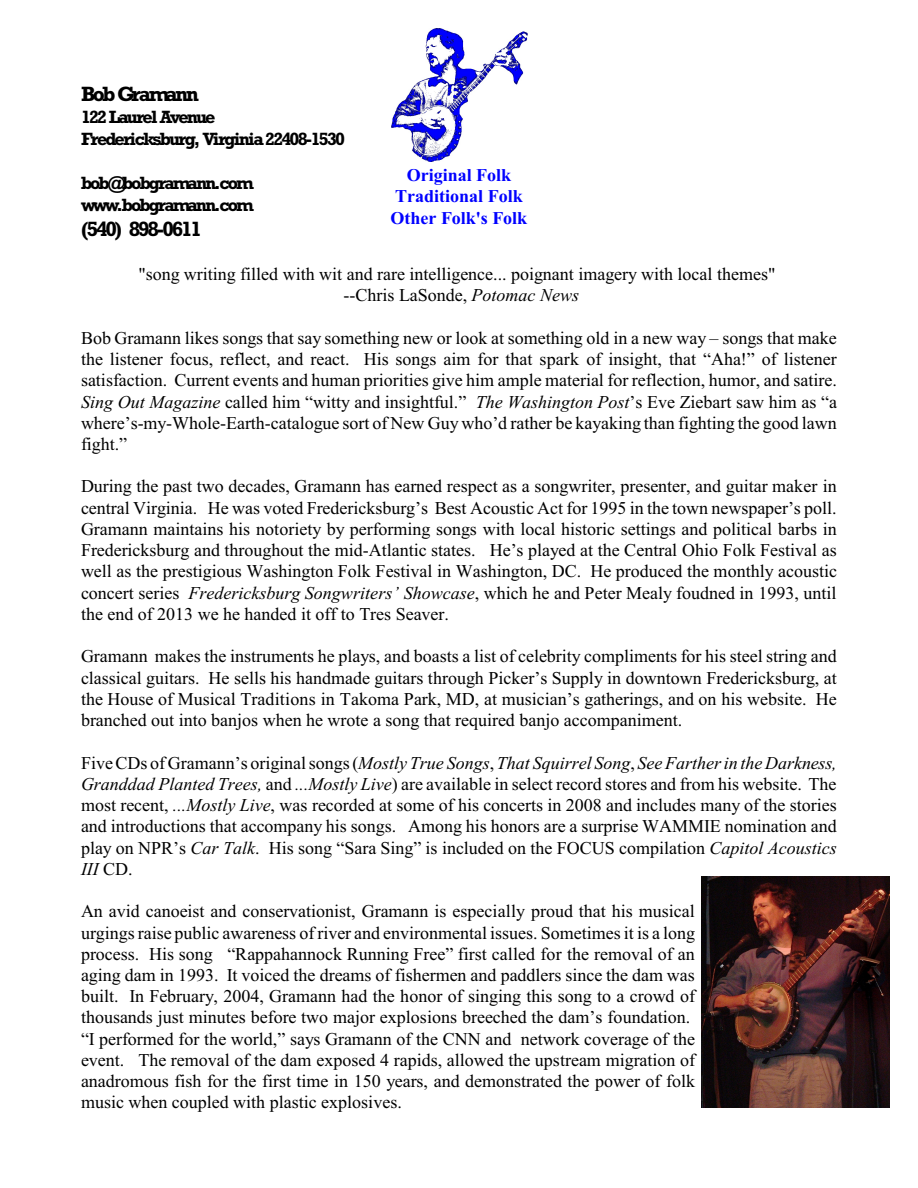
<style>
.page{position:relative;width:918px;height:1188px;background:#fff}
.page>*{position:absolute;margin:0;border:0;box-sizing:border-box;transform-origin:0 0}
.t1{font:700 21px "Rockwell";letter-spacing:-.11em;color:#000}
.t2{font:18px/21.3px "Times New Roman";color:#000;text-align:justify}
.t3{font:700 18px/21.9px "Rockwell";letter-spacing:-.105em;color:#000}
.t4{font:700 18px/21.3px "Times New Roman";color:#00f;text-align:center}
.s1{font-style:italic}
</style>
<div class="page">
<img style="left:391px;top:29px;width:136px;height:133px">
<img style="left:702px;top:877px;width:187px;height:231px">
<p class="t1" style="left:81px;top:86px;width:119px">Bob Gramann</p>
<p class="t3" style="left:81px;top:108px;width:266px">122 Laurel Avenue<br>Fredericksburg, Virginia 22408-1530</p>
<p class="t3" style="left:81px;top:174px;width:175px">bob@bobgramann.com www.bobgramann.com</p>
<p class="t1" style="left:81px;top:222px;width:123px">(540) 898-0611</p>
<p class="t2" style="left:138px;top:265px;width:638px;text-align:center">"song writing filled with wit and rare intelligence... poignant imagery with local themes" --Chris LaSonde, <span class="s1">Potomac News</span></p>
<p class="t2" style="left:81px;top:329px;width:758px">Bob Gramann likes songs that say something new or look at something old in a new way – songs that make the listener focus, reflect, and react. His songs aim for that spark of insight, that “Aha!” of listener satisfaction. Current events and human priorities give him ample material for reflection, humor, and satire.<br><span class="s1">Sing Out Magazine</span> called him “witty and insightful.” <span class="s1">The Washington Post</span>’s Eve Ziebart saw him as “a where’s-my-Whole-Earth-catalogue sort of New Guy who’d rather be kayaking than fighting the good lawn fight.”</p>
<p class="t2" style="left:81px;top:478px;width:758px">During the past two decades, Gramann has earned respect as a songwriter, presenter, and guitar maker in central Virginia. He was voted Fredericksburg’s Best Acoustic Act for 1995 in the town newspaper’s poll.<br>Gramann maintains his notoriety by performing songs with local historic settings and political barbs in Fredericksburg and throughout the mid-Atlantic states. He’s played at the Central Ohio Folk Festival as well as the prestigious Washington Folk Festival in Washington, DC. He produced the monthly acoustic concert series <span class="s1">Fredericksburg Songwriters’ Showcase</span>, which he and Peter Mealy foudned in 1993, until the end of 2013 we he handed it off to Tres Seaver.</p>
<p class="t2" style="left:81px;top:647px;width:757px">Gramann makes the instruments he plays, and boasts a list of celebrity compliments for his steel string and classical guitars. He sells his handmade guitars through Picker’s Supply in downtown Fredericksburg, at the House of Musical Traditions in Takoma Park, MD, at musician’s gatherings, and on his website. He branched out into banjos when he wrote a song that required banjo accompaniment.</p>
<p class="t2" style="left:81px;top:754px;width:757px">Five CDs of Gramann’s original songs (<span class="s1">Mostly True Songs</span>, <span class="s1">That Squirrel Song</span>, <span class="s1">See Farther in the Darkness, Granddad Planted Trees,</span> and <span class="s1">...Mostly Live</span>) are available in select record stores and from his website. The most recent, <span class="s1">...Mostly Live</span>, was recorded at some of his concerts in 2008 and includes many of the stories and introductions that accompany his songs. Among his honors are a surprise WAMMIE nomination and play on NPR’s <span class="s1">Car Talk</span>. His song “Sara Sing” is included on the FOCUS compilation <span class="s1">Capitol Acoustics III</span> CD.</p>
<p class="t2" style="left:81px;top:902px;width:616px;text-align:left">An avid canoeist and conservationist, Gramann is especially proud that his musical urgings raise public awareness of river and environmental issues. Sometimes it is a long process. His song “Rappahannock Running Free” first called for the removal of an aging dam in 1993. It voiced the dreams of fishermen and paddlers since the dam was built. In February, 2004, Gramann had the honor of singing this song to a crowd of thousands just minutes before two major explosions breeched the dam’s foundation. “I performed for the world,” says Gramann of the CNN and network coverage of the event. The removal of the dam exposed 4 rapids, allowed the upstream migration of anadromous fish for the first time in 150 years, and demonstrated the power of folk music when coupled with plastic explosives.</p>
<p class="t4" style="left:391px;top:166px;width:138px">Original Folk<br>Traditional Folk<br>Other Folk's Folk</p>
</div>
